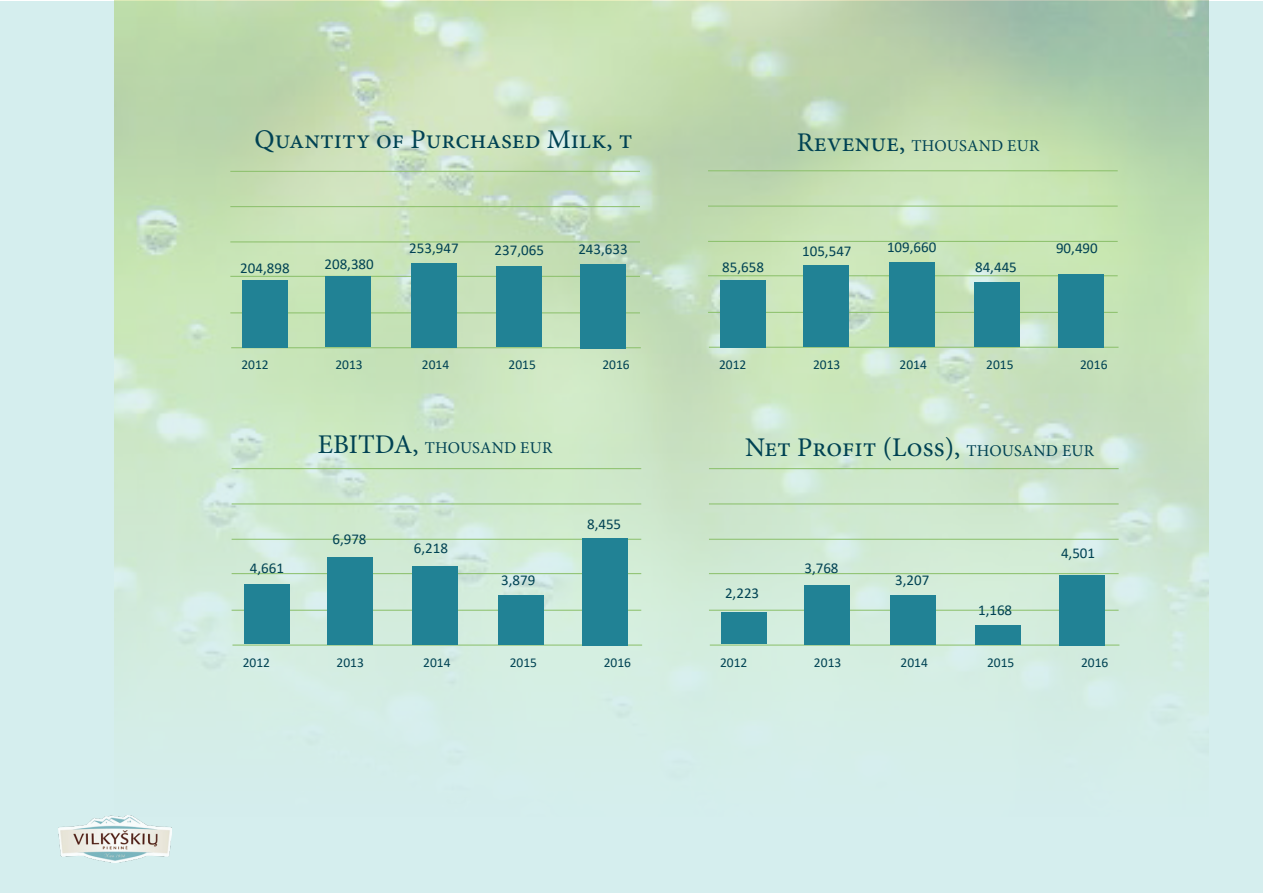
<style>
.page{position:relative;width:1263px;height:893px;background:#fff}
.page>*{position:absolute;margin:0;border:0;box-sizing:border-box;transform-origin:0 0}
.t1{font:27px "Minion Pro";color:#004253}
.t2{font:16.5px "Minion Pro";letter-spacing:.01em;color:#004253}
.t3{font:15px "Calibri";color:#004253}
.t4{font:13.5px "Calibri";color:#004253}
.s1{font-size:16.5px}
</style>
<div class="page">
<div style="left:0;top:2px;width:1263px;height:891px;background:#d5eeee"></div>
<img style="left:115px;top:0;width:1094px;height:744px">
<img style="left:59px;top:815px;width:112px;height:48px">
<hr style="left:231px;top:347px;width:410px;height:1px;background:#8abf69">
<hr style="left:230px;top:313px;width:410px;height:1px;background:#8abf69">
<hr style="left:230px;top:276px;width:410px;height:1px;background:#8abf69">
<hr style="left:230px;top:242px;width:410px;height:1px;background:#8abf69">
<hr style="left:230px;top:206px;width:410px;height:1px;background:#8abf69">
<hr style="left:230px;top:171px;width:410px;height:1px;background:#8abf69">
<div style="left:243px;top:281px;width:45px;height:67px;background:#218295"></div>
<div style="left:412px;top:263px;width:45px;height:84px;background:#218295"></div>
<div style="left:326px;top:277px;width:45px;height:70px;background:#218295"></div>
<div style="left:497px;top:267px;width:45px;height:80px;background:#218295"></div>
<div style="left:581px;top:264px;width:45px;height:84px;background:#218295"></div>
<hr style="left:709px;top:347px;width:409px;height:1px;background:#8abf69">
<hr style="left:708px;top:312px;width:410px;height:1px;background:#8abf69">
<hr style="left:708px;top:276px;width:410px;height:1px;background:#8abf69">
<hr style="left:708px;top:241px;width:410px;height:1px;background:#8abf69">
<hr style="left:708px;top:206px;width:410px;height:1px;background:#8abf69">
<hr style="left:708px;top:171px;width:410px;height:1px;background:#8abf69">
<div style="left:720px;top:280px;width:46px;height:67px;background:#218295"></div>
<div style="left:889px;top:262px;width:45px;height:85px;background:#218295"></div>
<div style="left:803px;top:265px;width:46px;height:82px;background:#218295"></div>
<div style="left:974px;top:282px;width:46px;height:65px;background:#218295"></div>
<div style="left:1058px;top:274px;width:45px;height:74px;background:#218295"></div>
<hr style="left:232px;top:645px;width:410px;height:1px;background:#8abf69">
<hr style="left:232px;top:610px;width:409px;height:1px;background:#8abf69">
<hr style="left:232px;top:573px;width:409px;height:1px;background:#8abf69">
<hr style="left:232px;top:539px;width:409px;height:1px;background:#8abf69">
<hr style="left:232px;top:504px;width:409px;height:1px;background:#8abf69">
<hr style="left:232px;top:468px;width:409px;height:1px;background:#8abf69">
<div style="left:244px;top:585px;width:45px;height:59px;background:#218295"></div>
<div style="left:413px;top:566px;width:45px;height:78px;background:#218295"></div>
<div style="left:327px;top:557px;width:45px;height:87px;background:#218295"></div>
<div style="left:498px;top:595px;width:45px;height:49px;background:#218295"></div>
<div style="left:582px;top:538px;width:45px;height:108px;background:#218295"></div>
<hr style="left:710px;top:645px;width:409px;height:1px;background:#8abf69">
<hr style="left:709px;top:610px;width:409px;height:1px;background:#8abf69">
<hr style="left:709px;top:573px;width:409px;height:1px;background:#8abf69">
<hr style="left:709px;top:539px;width:409px;height:1px;background:#8abf69">
<hr style="left:709px;top:504px;width:409px;height:1px;background:#8abf69">
<hr style="left:709px;top:468px;width:409px;height:1px;background:#8abf69">
<div style="left:721px;top:612px;width:45px;height:32px;background:#218295"></div>
<div style="left:890px;top:595px;width:45px;height:49px;background:#218295"></div>
<div style="left:804px;top:585px;width:46px;height:59px;background:#218295"></div>
<div style="left:975px;top:625px;width:46px;height:19px;background:#218295"></div>
<div style="left:1059px;top:575px;width:45px;height:71px;background:#218295"></div>
<h1 class="t1" style="left:254px;top:121px;width:380px">Quantity of Purchased Milk, t</h1>
<h1 class="t1" style="left:797px;top:124px;width:150px">Revenue, <span class="s1">thousan</span></h1>
<p class="t2" style="left:991px;top:134px;width:50px">d EUR</p>
<p class="t3" style="left:240px;top:258px;width:51px">204,898</p>
<p class="t3" style="left:324px;top:254px;width:51px">208,380</p>
<p class="t3" style="left:409px;top:237px;width:51px">253,947</p>
<p class="t3" style="left:495px;top:239px;width:51px">237,065</p>
<p class="t3" style="left:578px;top:238px;width:51px">243,633</p>
<p class="t3" style="left:722px;top:256px;width:43px">85,658</p>
<p class="t3" style="left:802px;top:240px;width:51px">105,547</p>
<p class="t3" style="left:887px;top:237px;width:51px">109,660</p>
<p class="t3" style="left:975px;top:256px;width:43px">84,445</p>
<p class="t3" style="left:1056px;top:238px;width:43px">90,490</p>
<p class="t4" style="left:241px;top:355px;width:29px">2012</p>
<p class="t4" style="left:335px;top:355px;width:29px">2013</p>
<p class="t4" style="left:422px;top:355px;width:29px">2014</p>
<p class="t4" style="left:508px;top:355px;width:29px">2015</p>
<p class="t4" style="left:602px;top:355px;width:29px">2016</p>
<p class="t4" style="left:719px;top:355px;width:29px">2012</p>
<p class="t4" style="left:813px;top:355px;width:29px">2013</p>
<p class="t4" style="left:900px;top:355px;width:29px">2014</p>
<p class="t4" style="left:986px;top:355px;width:29px">2015</p>
<p class="t4" style="left:1080px;top:355px;width:29px">2016</p>
<h1 class="t1" style="left:318px;top:427px;width:142px">EBITDA, <span class="s1">thousan</span></h1>
<p class="t2" style="left:504px;top:437px;width:50px">d EUR</p>
<h1 class="t1" style="left:745px;top:429px;width:257px">Net Profit (Loss), <span class="s1">thousan</span></h1>
<p class="t2" style="left:1046px;top:439px;width:50px">d EUR</p>
<p class="t3" style="left:587px;top:513px;width:36px">8,455</p>
<p class="t3" style="left:332px;top:529px;width:36px">6,978</p>
<p class="t3" style="left:414px;top:538px;width:36px">6,218</p>
<p class="t3" style="left:1061px;top:543px;width:36px">4,501</p>
<p class="t3" style="left:250px;top:557px;width:36px">4,661</p>
<p class="t3" style="left:501px;top:570px;width:36px">3,879</p>
<p class="t3" style="left:725px;top:582px;width:36px">2,223</p>
<p class="t3" style="left:804px;top:557px;width:36px">3,768</p>
<p class="t3" style="left:895px;top:569px;width:36px">3,207</p>
<p class="t3" style="left:978px;top:599px;width:36px">1,168</p>
<p class="t4" style="left:243px;top:653px;width:29px">2012</p>
<p class="t4" style="left:337px;top:653px;width:29px">2013</p>
<p class="t4" style="left:423px;top:653px;width:29px">2014</p>
<p class="t4" style="left:510px;top:653px;width:29px">2015</p>
<p class="t4" style="left:604px;top:653px;width:29px">2016</p>
<p class="t4" style="left:720px;top:653px;width:29px">2012</p>
<p class="t4" style="left:814px;top:653px;width:29px">2013</p>
<p class="t4" style="left:900px;top:653px;width:29px">2014</p>
<p class="t4" style="left:987px;top:653px;width:29px">2015</p>
<p class="t4" style="left:1081px;top:653px;width:29px">2016</p>
</div>
